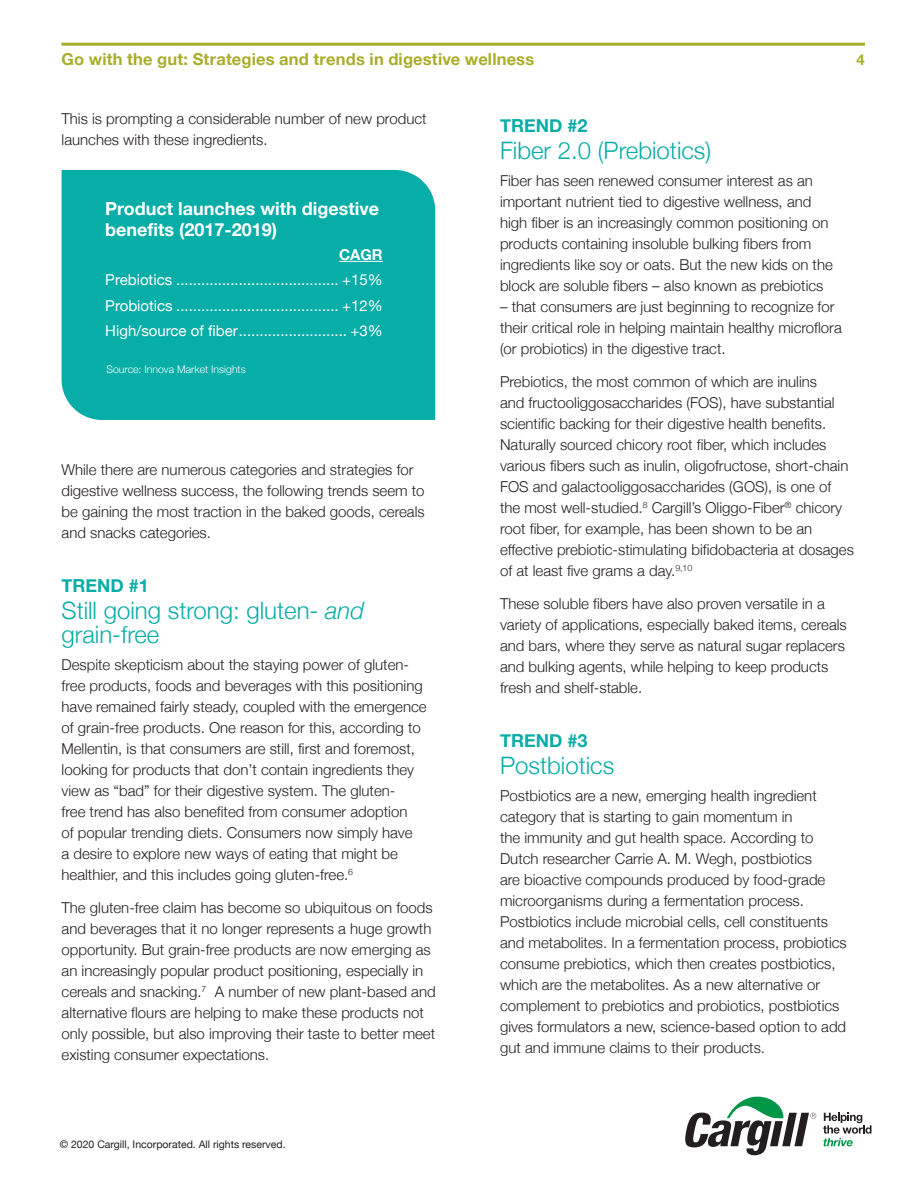
<style>
.page{position:relative;width:918px;height:1188px;background:#fff}
.page>*{position:absolute;margin:0;border:0;box-sizing:border-box;transform-origin:0 0}
.subhd-kim{font:300 24px/24px "Helvetica Neue";color:#07ada7}
.t1{font:700 18px/21px "Helvetica Neue";color:#fff}
.subhd-kim-2{font:700 18px "Helvetica Neue";color:#07ada7}
.t2{font:700 16.5px "Helvetica Neue";letter-spacing:.01em;color:#a8ad2a}
.t3{font:300 15px/21px "Helvetica Neue";color:#231f20}
.t4{font:15px "Helvetica Neue";color:#fff}
.t5{font:700 15px "Helvetica Neue";color:#fff}
.t6{font:700 15px "Helvetica Neue";color:#a8ad2a}
.t7{font:10.5px "Helvetica Neue";color:#231f20}
.t8{font:300 10.5px "Helvetica Neue";color:#fff}
.s1{font-style:italic}
</style>
<div class="page">
<hr style="left:61px;top:43px;width:804px;height:3px;background:#a8ad2a">
<svg style="left:685px;top:1096px;width:131px;height:59px"></svg>
<svg style="left:823px;top:1113px;width:49px;height:33px"></svg>
<div style="left:62px;top:170px;width:373px;height:250px;background:#07ada7"></div>
<hr style="left:339px;top:261px;width:44px;height:1px;background:#fff">
<p class="t2" style="left:61px;top:46px;width:474px">Go with the gut: Strategies and trends in digestive wellness</p>
<p class="t6" style="left:857px;top:48px;width:10px">4</p>
<p class="t3" style="left:62px;top:107px;width:367px">This is prompting a considerable number of new product launches with these ingredients.</p>
<p class="t1" style="left:105px;top:199px;width:275px">Product launches with digestive benefits (2017-2019)</p>
<p class="t5" style="left:339px;top:243px;width:45px">CAGR</p>
<p class="t4" style="left:105px;top:269px;width:279px">Prebiotics ....................................... +15%</p>
<p class="t4" style="left:105px;top:295px;width:279px">Probiotics ....................................... +12%</p>
<p class="t4" style="left:105px;top:320px;width:279px">High/source of fiber.......................... +3%</p>
<p class="t8" style="left:106px;top:360px;width:141px">Source: Innova Market Insights</p>
<p class="t3" style="left:62px;top:458px;width:365px">While there are numerous categories and strategies for digestive wellness success, the following trends seem to be gaining the most traction in the baked goods, cereals and snacks categories.</p>
<p class="subhd-kim-2" style="left:62px;top:571px;width:89px">TREND #1</p>
<p class="subhd-kim" style="left:62px;top:596px;width:304px">Still going strong: gluten- <span class="s1">and </span>grain-free</p>
<p class="t3" style="left:62px;top:653px;width:367px">Despite skepticism about the staying power of gluten&shy;free products, foods and beverages with this positioning have remained fairly steady, coupled with the emergence of grain-free products. One reason for this, according to Mellentin, is that consumers are still, first and foremost, looking for products that don’t contain ingredients they view as “bad” for their digestive system. The gluten-<br>free trend has also benefited from consumer adoption<br>of popular trending diets. Consumers now simply have<br>a desire to explore new ways of eating that might be healthier, and this includes going gluten-free.<sup>6</sup></p>
<p class="t3" style="left:62px;top:896px;width:376px">The gluten-free claim has become so ubiquitous on foods and beverages that it no longer represents a huge growth opportunity. But grain-free products are now emerging as an increasingly popular product positioning, especially in cereals and snacking.<sup>7</sup> A number of new plant-based and alternative flours are helping to make these products not only possible, but also improving their taste to better meet existing consumer expectations.</p>
<p class="t7" style="left:60px;top:1136px;width:227px">© 2020 Cargill, Incorporated. All rights reserved.</p>
<p class="subhd-kim-2" style="left:500px;top:112px;width:89px">TREND #2</p>
<p class="subhd-kim" style="left:500px;top:137px;width:213px">Fiber 2.0 (Prebiotics)</p>
<p class="t3" style="left:500px;top:169px;width:334px">Fiber has seen renewed consumer interest as an important nutrient tied to digestive wellness, and high fiber is an increasingly common positioning on products containing insoluble bulking fibers from ingredients like soy or oats. But the new kids on the block are soluble fibers – also known as prebiotics</p>
<p class="t3" style="left:500px;top:295px;width:343px">– that consumers are just beginning to recognize for their critical role in helping maintain healthy microflora (or probiotics) in the digestive tract.</p>
<p class="t3" style="left:500px;top:370px;width:355px">Prebiotics, the most common of which are inulins<br>and fructooliggosaccharides (FOS), have substantial scientific backing for their digestive health benefits.<br>Naturally sourced chicory root fiber, which includes various fibers such as inulin, oligofructose, short-chain FOS and galactooliggosaccharides (GOS), is one of the most well-studied.<sup>8</sup> Cargill’s Oliggo-Fiber<sup>®</sup> chicory root fiber, for example, has been shown to be an effective prebiotic-stimulating bifidobacteria at dosages of at least five grams a day.<sup>9,10</sup></p>
<p class="t3" style="left:500px;top:592px;width:348px">These soluble fibers have also proven versatile in a variety of applications, especially baked items, cereals and bars, where they serve as natural sugar replacers and bulking agents, while helping to keep products fresh and shelf-stable.</p>
<p class="subhd-kim-2" style="left:500px;top:727px;width:89px">TREND #3</p>
<p class="subhd-kim" style="left:500px;top:752px;width:116px">Postbiotics</p>
<p class="t3" style="left:500px;top:784px;width:348px">Postbiotics are a new, emerging health ingredient category that is starting to gain momentum in<br>the immunity and gut health space. According to Dutch researcher Carrie A. M. Wegh, postbiotics<br>are bioactive compounds produced by food-grade microorganisms during a fermentation process.<br>Postbiotics include microbial cells, cell constituents and metabolites. In a fermentation process, probiotics consume prebiotics, which then creates postbiotics, which are the metabolites. As a new alternative or complement to prebiotics and probiotics, postbiotics gives formulators a new, science-based option to add gut and immune claims to their products.</p>
</div>
